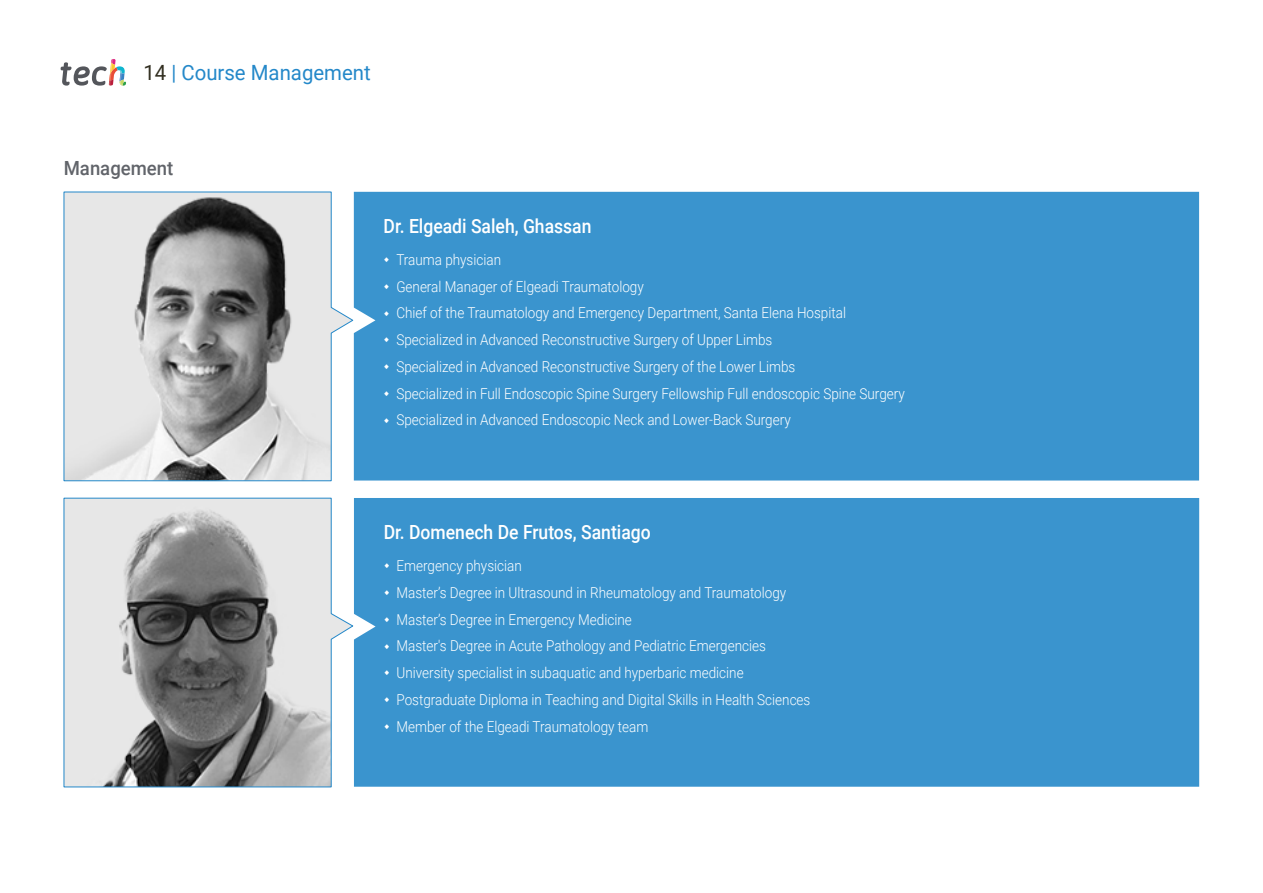
<style>
.page{position:relative;width:1263px;height:893px;background:#fff}
.page>*{position:absolute;margin:0;border:0;box-sizing:border-box;transform-origin:0 0}
.t1{font:21px "Roboto";color:#2488c9}
.t2{font:500 19.5px "Roboto";color:#fff;scale:.9 1}
.t3{font:500 19.5px "Roboto";color:#61646a;scale:.95 1}
.t4{font:300 15px/26.7px "Roboto";color:#fff;scale:.9 1}
.s1{color:#312e20}
</style>
<div class="page">
<svg style="left:61px;top:59px;width:65px;height:27px"></svg>
<div style="left:354px;top:192px;width:845px;height:289px;background:#3a94ce"></div>
<div style="left:354px;top:498px;width:845px;height:289px;background:#3a94ce"></div>
<svg style="left:64px;top:192px;width:289px;height:289px;background:#bfc0c0"></svg>
<svg style="left:64px;top:498px;width:289px;height:289px;background:#aeafaf"></svg>
<svg style="left:384px;top:257px;width:5px;height:5px"></svg>
<svg style="left:384px;top:284px;width:5px;height:5px"></svg>
<svg style="left:384px;top:311px;width:5px;height:5px"></svg>
<svg style="left:384px;top:338px;width:5px;height:5px"></svg>
<svg style="left:384px;top:364px;width:5px;height:5px"></svg>
<svg style="left:384px;top:391px;width:5px;height:5px"></svg>
<svg style="left:384px;top:418px;width:5px;height:5px"></svg>
<svg style="left:385px;top:563px;width:4px;height:5px"></svg>
<svg style="left:385px;top:590px;width:4px;height:5px"></svg>
<svg style="left:385px;top:617px;width:4px;height:5px"></svg>
<svg style="left:385px;top:644px;width:4px;height:5px"></svg>
<svg style="left:385px;top:670px;width:4px;height:5px"></svg>
<svg style="left:385px;top:697px;width:4px;height:5px"></svg>
<svg style="left:385px;top:724px;width:4px;height:5px"></svg>
<h1 class="t1" style="left:144px;top:57px;width:229px"><span class="s1">14</span> | Course Management</h1>
<h2 class="t3" style="left:64px;top:154px;width:117px">Management</h2>
<h2 class="t2" style="left:384px;top:213px;width:233px">Dr. Elgeadi Saleh, Ghassan</h2>
<p class="t4" style="left:396px;top:246px;width:566px">Trauma physician<br>General Manager of Elgeadi Traumatology<br>Chief of the Traumatology and Emergency Department, Santa Elena Hospital Specialized in Advanced Reconstructive Surgery of Upper Limbs<br>Specialized in Advanced Reconstructive Surgery of the Lower Limbs<br>Specialized in Full Endoscopic Spine Surgery Fellowship Full endoscopic Spine Surgery Specialized in Advanced Endoscopic Neck and Lower-Back Surgery</p>
<h2 class="t2" style="left:384px;top:519px;width:298px">Dr. Domenech De Frutos, Santiago</h2>
<p class="t4" style="left:396px;top:552px;width:461px">Emergency physician<br>Master’s Degree in Ultrasound in Rheumatology and Traumatology Master’s Degree in Emergency Medicine<br>Master's Degree in Acute Pathology and Pediatric Emergencies University specialist in subaquatic and hyperbaric medicine Postgraduate Diploma in Teaching and Digital Skills in Health Sciences Member of the Elgeadi Traumatology team</p>
</div>
